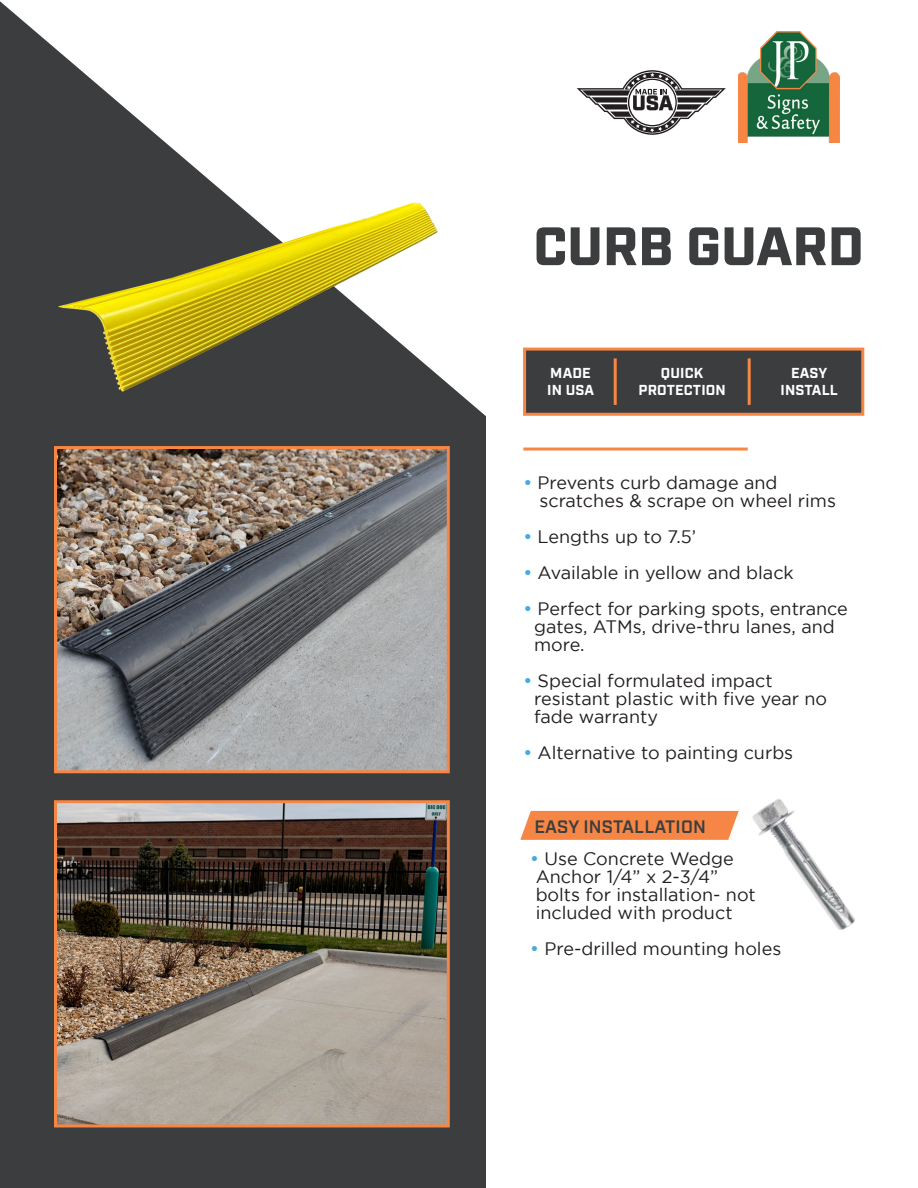
<style>
.page{position:relative;width:918px;height:1188px;background:#fff}
.page>*{position:absolute;margin:0;border:0;box-sizing:border-box;transform-origin:0 0}
.t1{font:900 54px "Industry";color:#3b3d3e}
.t2{font:18px/18px "Gotham";color:#231f20}
.t3{font:600 18px "Industry";letter-spacing:.01em;color:#3b3d3e}
.t4{font:700 14.4px "Industry";letter-spacing:.01em;color:#fff}
.s1{font-weight:500;color:#49a8de}
</style>
<div class="page">
<svg style="left:0;top:1px;width:486px;height:415px"></svg>
<div style="left:0;top:416px;width:486px;height:772px;background:#3b3d3e"></div>
<div style="left:523px;top:348px;width:341px;height:68px;background:#3b3d3e;border:3px solid #f58644"></div>
<hr style="left:614px;top:358px;width:3px;height:47px;background:#f58644">
<hr style="left:748px;top:358px;width:3px;height:47px;background:#f58644">
<img style="left:58px;top:450px;width:388px;height:319px">
<div style="left:54px;top:446px;width:396px;height:327px;border:3px solid #f58644"></div>
<img style="left:58px;top:804px;width:388px;height:319px">
<div style="left:54px;top:800px;width:396px;height:327px;border:3px solid #f58644"></div>
<svg style="left:577px;top:70px;width:149px;height:65px"></svg>
<hr style="left:523px;top:448px;width:225px;height:3px;background:#f58644">
<img style="left:18px;top:164px;width:450px;height:252px">
<img style="left:726px;top:799px;width:129px;height:131px">
<svg style="left:520px;top:811px;width:219px;height:29px;background:#f58c4f"></svg>
<img style="left:739px;top:31px;width:101px;height:112px">
<p class="t1" style="left:533px;top:214px;width:332px">CURB GUARD</p>
<p class="t4" style="left:550px;top:364px;width:42px">MADE</p>
<p class="t4" style="left:547px;top:382px;width:48px">IN USA</p>
<p class="t4" style="left:661px;top:364px;width:44px">QUICK</p>
<p class="t4" style="left:639px;top:382px;width:89px">PROTECTION</p>
<p class="t4" style="left:791px;top:364px;width:38px">EASY</p>
<p class="t4" style="left:781px;top:382px;width:59px">INSTALL</p>
<p class="t2" style="left:540px;top:474px;width:298px;text-indent:-16px"><span class="s1">•</span> Prevents curb damage and scratches &amp; scrape on wheel rims</p>
<p class="t2" style="left:523px;top:528px;width:174px"><span class="s1">•</span> Lengths up to 7.5’</p>
<p class="t2" style="left:523px;top:564px;width:272px"><span class="s1">•</span> Available in yellow and black</p>
<p class="t2" style="left:534px;top:600px;width:315px;text-indent:-11px"><span class="s1">•</span> Perfect for parking spots, entrance gates, ATMs, drive-thru lanes, and more.</p>
<p class="t2" style="left:534px;top:672px;width:295px;text-indent:-11px"><span class="s1">•</span> Special formulated impact resistant plastic with five year no fade warranty</p>
<p class="t2" style="left:523px;top:744px;width:271px"><span class="s1">•</span> Alternative to painting curbs</p>
<p class="t3" style="left:534px;top:816px;width:173px">EASY INSTALLATION</p>
<p class="t2" style="left:530px;top:849px;width:205px;text-align:center"><span class="s1">•</span> Use Concrete Wedge<br>Anchor 1/4” x 2-3/4”</p>
<p class="t2" style="left:536px;top:885px;width:222px">bolts for installation- not included with product</p>
<p class="t2" style="left:530px;top:939px;width:253px"><span class="s1">•</span> Pre-drilled mounting holes</p>
</div>
